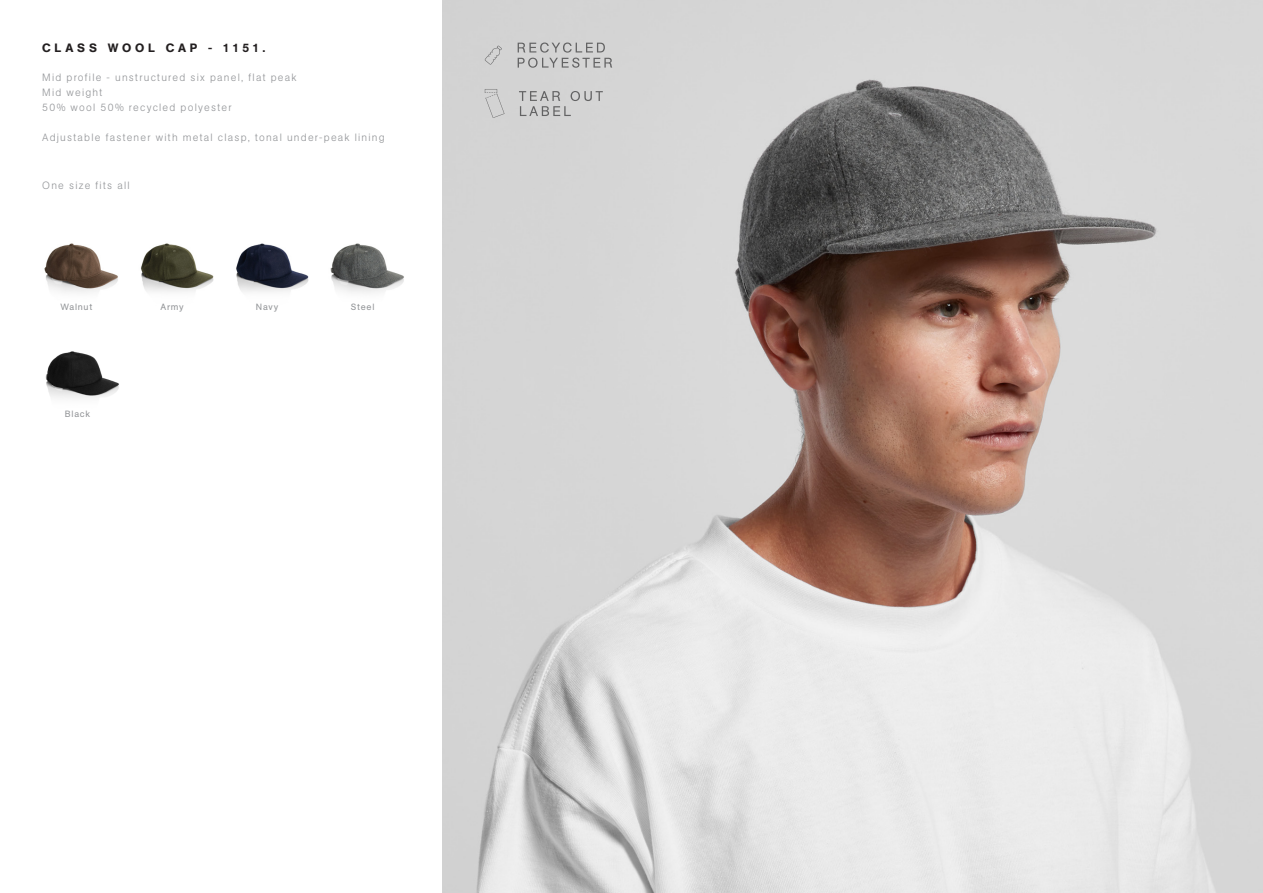
<style>
.page{position:relative;width:1263px;height:893px;background:#fff}
.page>*{position:absolute;margin:0;border:0;box-sizing:border-box;transform-origin:0 0}
.t1{font:500 12px "AG Book Pro";letter-spacing:.315em;color:#231f20}
.MEASUREMENTS{font:300 10.5px/15px "AG Book Pro";letter-spacing:.115em;color:#939598}
.COLOUR_NAME{font:9px "AG Book Pro";letter-spacing:.075em;color:#939598}
</style>
<div class="page">
<img style="left:442px;top:0;width:821px;height:893px">
<svg style="left:519px;top:91px;width:84px;height:25px;background:#c1c1c1"></svg>
<svg style="left:497px;top:94px;width:7px;height:20px"></svg>
<svg style="left:485px;top:89px;width:12px;height:29px"></svg>
<svg style="left:485px;top:46px;width:17px;height:19px"></svg>
<svg style="left:518px;top:43px;width:94px;height:25px;background:#bcbcbc"></svg>
<img style="left:44px;top:243px;width:360px;height:50px">
<img style="left:45px;top:351px;width:74px;height:47px">
<p class="t1" style="left:42px;top:40px;width:225px">CLASS WOOL CAP - 1151.</p>
<p class="MEASUREMENTS" style="left:42px;top:69px;width:256px">Mid profile - unstructured six panel, flat peak<br>Mid weight</p>
<p class="MEASUREMENTS" style="left:42px;top:99px;width:191px">50% wool 50% recycled polyester</p>
<p class="MEASUREMENTS" style="left:42px;top:129px;width:344px">Adjustable fastener with metal clasp, tonal under-peak lining</p>
<p class="MEASUREMENTS" style="left:42px;top:178px;width:89px">One size fits all</p>
<p class="COLOUR_NAME" style="left:60px;top:301px;width:33px">Walnut</p>
<p class="COLOUR_NAME" style="left:160px;top:301px;width:25px">Army</p>
<p class="COLOUR_NAME" style="left:256px;top:301px;width:24px">Navy</p>
<p class="COLOUR_NAME" style="left:351px;top:301px;width:25px">Steel</p>
<p class="COLOUR_NAME" style="left:65px;top:408px;width:27px">Black</p>
</div>
